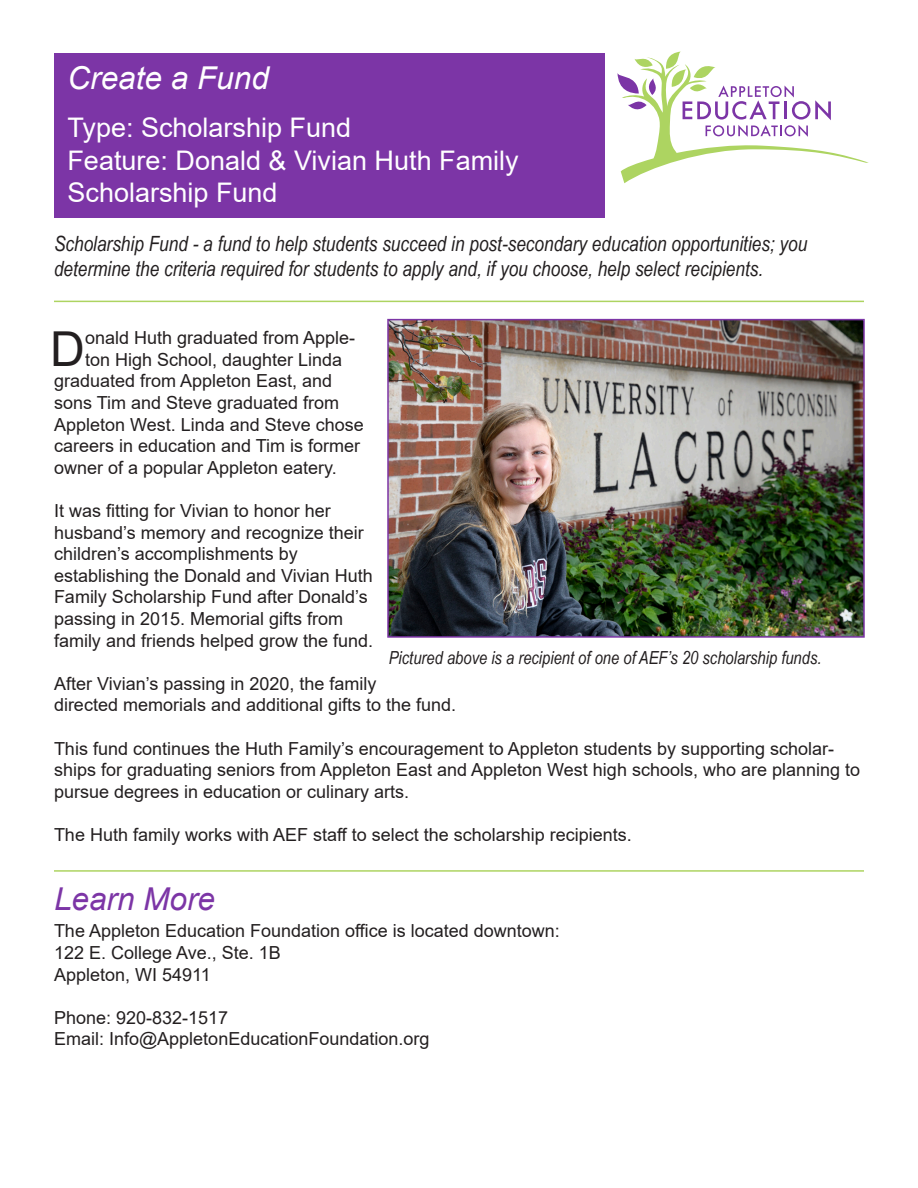
<style>
.page{position:relative;width:918px;height:1188px;background:#fff}
.page>*{position:absolute;margin:0;border:0;box-sizing:border-box;transform-origin:0 0}
.t1{font:48.15px "Arial";color:#231f20}
.t2{font:italic 31.5px "Arial";color:#fff}
.t3{font:italic 31.5px "Arial";color:#7c35a6}
.t4{font:27px/32.4px "Arial";color:#fff}
.t5{font:italic 21px/25.2px "Arial Narrow";color:#231f20}
.t6{font:18px/21.6px "Arial";color:#231f20}
.t7{font:italic 18px "Arial Narrow";color:#231f20}
</style>
<div class="page">
<svg style="left:617px;top:52px;width:252px;height:131px"></svg>
<div style="left:55px;top:53px;width:550px;height:165px;background:#7c35a6"></div>
<hr style="left:54px;top:301px;width:810px;height:1px;background:#add461">
<img style="left:390px;top:322px;width:472px;height:313px">
<div style="left:387px;top:319px;width:478px;height:319px;border:2px solid #7c35a6"></div>
<hr style="left:54px;top:870px;width:810px;height:2px;background:#add461">
<p class="t2" style="left:68px;top:57px;width:203px">Create a Fund</p>
<p class="t4" style="left:68px;top:111px;width:285px">Type: Scholarship Fund</p>
<p class="t4" style="left:68px;top:144px;width:453px">Feature: Donald &amp; Vivian Huth Family<br>Scholarship Fund</p>
<p class="t5" style="left:54px;top:230px;width:755px">Scholarship Fund - a fund to help students succeed in post-secondary education opportunities; you determine the criteria required for students to apply and, if you choose, help select recipients.</p>
<p class="t1" style="left:50px;top:316px;width:36px">D</p>
<p class="t6" style="left:85px;top:327px;width:272px">onald Huth graduated from Apple-</p>
<p class="t6" style="left:85px;top:349px;width:259px">ton High School, daughter Linda</p>
<p class="t6" style="left:54px;top:370px;width:280px">graduated from Appleton East, and</p>
<p class="t6" style="left:54px;top:392px;width:287px">sons Tim and Steve graduated from</p>
<p class="t6" style="left:54px;top:413px;width:311px">Appleton West. Linda and Steve chose</p>
<p class="t6" style="left:54px;top:435px;width:308px">careers in education and Tim is former</p>
<p class="t6" style="left:54px;top:457px;width:284px">owner of a popular Appleton eatery.</p>
<p class="t6" style="left:54px;top:500px;width:321px">It was fitting for Vivian to honor her husband’s memory and recognize their children’s accomplishments by establishing the Donald and Vivian Huth Family Scholarship Fund after Donald’s passing in 2015. Memorial gifts from family and friends helped grow the fund.</p>
<p class="t6" style="left:54px;top:673px;width:404px">After Vivian’s passing in 2020, the family<br>directed memorials and additional gifts to the fund.</p>
<p class="t6" style="left:54px;top:737px;width:808px">This fund continues the Huth Family’s encouragement to Appleton students by supporting scholar&shy;ships for graduating seniors from Appleton East and Appleton West high schools, who are planning to pursue degrees in education or culinary arts.</p>
<p class="t6" style="left:54px;top:824px;width:579px">The Huth family works with AEF staff to select the scholarship recipients.</p>
<p class="t7" style="left:389px;top:645px;width:434px">Pictured above is a recipient of one of AEF’s 20 scholarship funds.</p>
<p class="t3" style="left:54px;top:879px;width:163px">Learn More</p>
<p class="t6" style="left:54px;top:920px;width:507px">The Appleton Education Foundation office is located downtown:</p>
<p class="t6" style="left:54px;top:942px;width:228px">122 E. College Ave., Ste. 1B</p>
<p class="t6" style="left:54px;top:963px;width:158px">Appleton, WI 54911</p>
<p class="t6" style="left:54px;top:1007px;width:176px">Phone: 920-832-1517</p>
<p class="t6" style="left:54px;top:1028px;width:377px">Email: Info@AppletonEducationFoundation.org</p>
</div>
